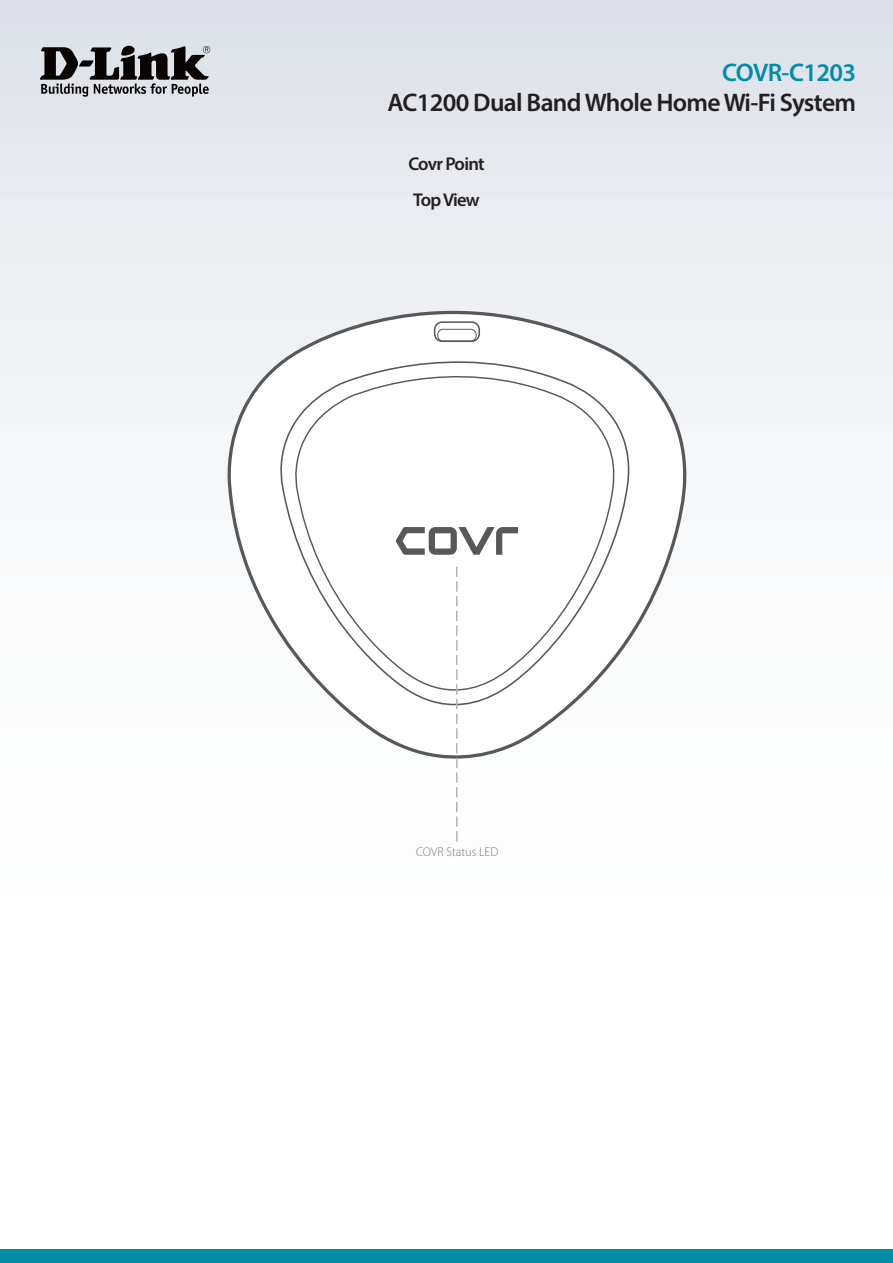
<style>
.page{position:relative;width:893px;height:1263px;background:#fff}
.page>*{position:absolute;margin:0;border:0;box-sizing:border-box;transform-origin:0 0}
.t1{font:600 25.5px "Myriad Pro";letter-spacing:-.025em;color:#231f20}
.t2{font:600 25.5px "Myriad Pro";letter-spacing:-.025em;color:#008da8}
.t3{font:600 18.6px/36px "Myriad Pro";letter-spacing:-.045em;color:#231f20}
.t4{font:300 12.75px "Myriad Pro";color:#74787d}
</style>
<div class="page">
<div style="left:0;top:0;width:893px;height:1084px;background:linear-gradient(to bottom,#e3e6ec,#fff)"></div>
<div style="left:0;top:1249px;width:893px;height:14px;background:#008da8"></div>
<svg style="left:40px;top:46px;width:170px;height:51px"></svg>
<svg style="left:218px;top:269px;width:473px;height:519px"></svg>
<svg style="left:268px;top:335px;width:369px;height:393px"></svg>
<svg style="left:396px;top:527px;width:122px;height:28px"></svg>
<div style="left:434px;top:321px;width:46px;height:21px;border:2px solid #57585a;border-radius:7px"></div>
<div style="left:437px;top:329px;width:40px;height:12px;border:1px solid #57585a;border-radius:5px"></div>
<svg style="left:456px;top:567px;width:1px;height:274px"></svg>
<p class="t2" style="left:722px;top:56px;width:135px">COVR-C1203</p>
<p class="t1" style="left:387px;top:86px;width:470px">AC1200 Dual Band Whole Home Wi-Fi System</p>
<p class="t3" style="left:408px;top:145px;width:78px">Covr Point<br>Top View</p>
<p class="t4" style="left:416px;top:845px;width:84px">COVR Status LED</p>
</div>
